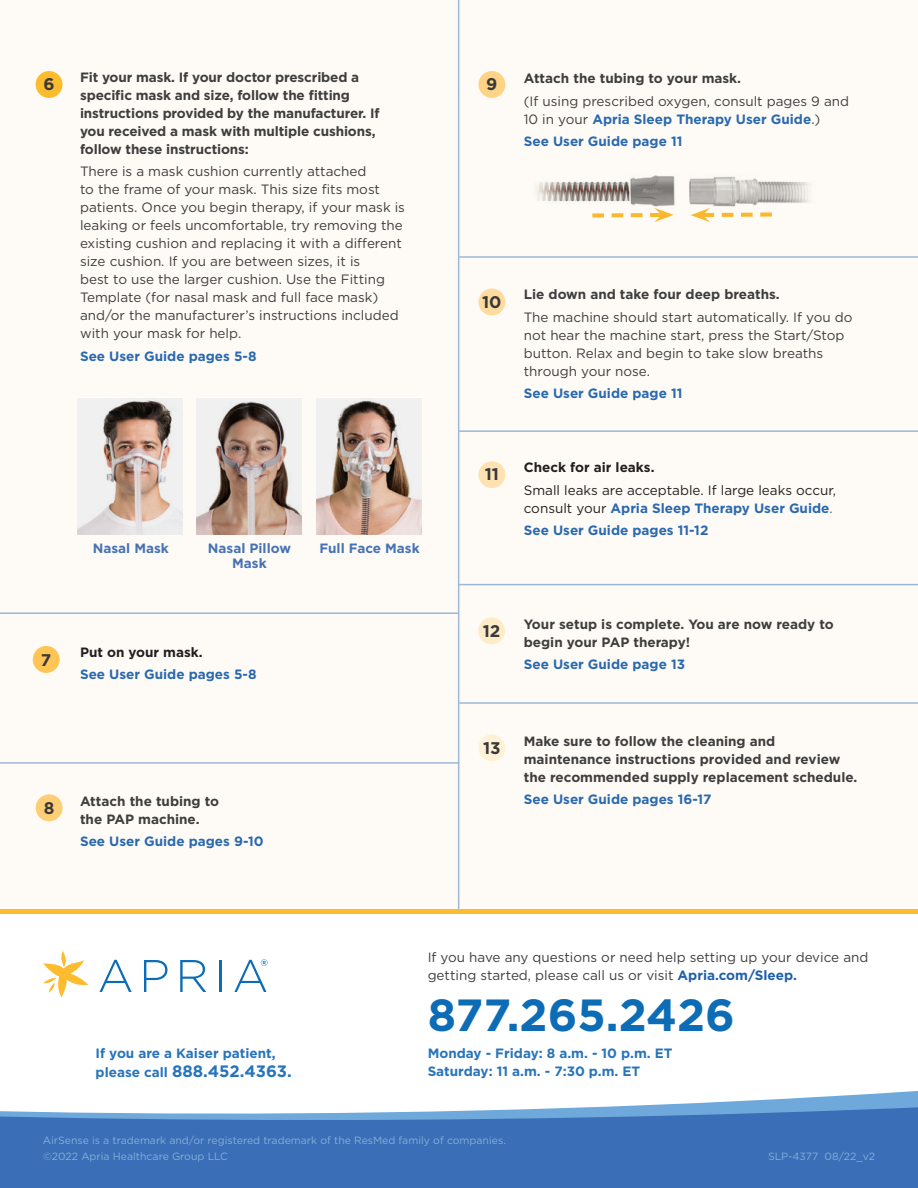
<style>
.page{position:relative;width:918px;height:1188px;background:#fff}
.page>*{position:absolute;margin:0;border:0;box-sizing:border-box;transform-origin:0 0}
.t1{font:700 45px "Gotham";color:#0d6cb6}
.t2{font:700 16.95px "Gotham";color:#39393a}
.t3{font:700 16.5px "Gotham";color:#2874bb}
.t4{font:13.5px/18px "Gotham";color:#3e3e3f}
.t5{font:700 13.5px/18px "Gotham";letter-spacing:-.01em;color:#3e3e3f}
.t6{font:700 13.5px "Gotham";color:#2a69af}
.t7{font:13.5px/18px "Gotham";color:#231f20}
.t8{font:700 13.5px/18px "Gotham";color:#2874bb}
.t9{font:700 13.5px/15px "Gotham";color:#4672b5;text-align:center}
.t10{font:700 13.5px "Gotham";color:#231f20}
.t11{font:10.5px "Gotham";color:#84aedb}
.s1{font-weight:700;color:#2a69af}
.s2{color:#2a69af}
.s3{font-size:13.5px}
.s4{font-weight:700;color:#1f60ab}
</style>
<div class="page">
<div style="left:0;top:1153px;width:918px;height:35px;background:#3a6eb6"></div>
<svg style="left:0;top:1091px;width:918px;height:62px;fill:#3a6eb6"></svg>
<div style="left:0;top:0;width:918px;height:910px;background:#fefbf6"></div>
<svg style="left:43px;top:951px;width:45px;height:47px"></svg>
<svg style="left:100px;top:960px;width:32px;height:32px"></svg>
<svg style="left:144px;top:960px;width:23px;height:32px"></svg>
<svg style="left:180px;top:960px;width:26px;height:32px"></svg>
<hr style="left:219px;top:960px;width:3px;height:32px;background:#0d6cb6">
<svg style="left:234px;top:959px;width:33px;height:33px"></svg>
<img style="left:536px;top:175px;width:274px;height:41px">
<svg style="left:691px;top:208px;width:85px;height:14px"></svg>
<svg style="left:588px;top:208px;width:86px;height:14px"></svg>
<img style="left:77px;top:398px;width:105px;height:137px">
<img style="left:196px;top:398px;width:105px;height:137px">
<img style="left:316px;top:398px;width:105px;height:137px">
<hr style="left:458px;top:0;width:1px;height:911px;background:#9cb8d6">
<hr style="left:459px;top:256px;width:459px;height:2px;background:#9cb8d6">
<hr style="left:459px;top:430px;width:459px;height:2px;background:#9cb8d6">
<hr style="left:0;top:762px;width:459px;height:2px;background:#9cb8d6">
<div style="left:478px;top:461px;width:27px;height:27px;background:#fee2b2;border-radius:50%"></div>
<div style="left:478px;top:289px;width:27px;height:26px;background:#fedc9f;border-radius:50%"></div>
<div style="left:478px;top:617px;width:27px;height:27px;background:#feecc8;border-radius:50%"></div>
<div style="left:478px;top:734px;width:27px;height:27px;background:#fef1d6;border-radius:50%"></div>
<div style="left:33px;top:646px;width:27px;height:27px;background:#fec555;border-radius:50%"></div>
<div style="left:36px;top:794px;width:27px;height:27px;background:#fece77;border-radius:50%"></div>
<div style="left:478px;top:71px;width:27px;height:27px;background:#fed385;border-radius:50%"></div>
<div style="left:0;top:909px;width:918px;height:5px;background:#fdbb2e"></div>
<div style="left:36px;top:71px;width:27px;height:27px;background:#fdbb2e;border-radius:50%"></div>
<hr style="left:459px;top:702px;width:459px;height:2px;background:#9cb8d6">
<hr style="left:0;top:612px;width:458px;height:2px;background:#9cb8d6">
<hr style="left:458px;top:584px;width:460px;height:1px;background:#9cb8d6">
<p class="t2" style="left:44px;top:72px;width:13px">6</p>
<p class="t5" style="left:80px;top:68px;width:301px">Fit your mask. If your doctor prescribed a specific mask and size, follow the fitting instructions provided by the manufacturer. If you received a mask with multiple cushions, follow these instructions:</p>
<p class="t4" style="left:80px;top:162px;width:326px">There is a mask cushion currently attached<br>to the frame of your mask. This size fits most patients. Once you begin therapy, if your mask is leaking or feels uncomfortable, try removing the existing cushion and replacing it with a different size cushion. If you are between sizes, it is<br>best to use the larger cushion. Use the Fitting Template (for nasal mask and full face mask) and/or the manufacturer’s instructions included with your mask for help.</p>
<p class="t6" style="left:80px;top:347px;width:178px">See User Guide pages 5-8</p>
<p class="t9" style="left:93px;top:540px;width:78px">Nasal Mask</p>
<p class="t9" style="left:208px;top:540px;width:85px">Nasal Pillow<br>Mask</p>
<p class="t9" style="left:319px;top:540px;width:102px">Full Face Mask</p>
<p class="t2" style="left:41px;top:649px;width:12px">7</p>
<p class="t10" style="left:80px;top:643px;width:124px">Put on your mask.</p>
<p class="t6" style="left:80px;top:666px;width:178px">See User Guide pages 5-8</p>
<p class="t2" style="left:44px;top:796px;width:12px">8</p>
<p class="t5" style="left:80px;top:792px;width:141px">Attach the tubing to the PAP machine.</p>
<p class="t6" style="left:80px;top:832px;width:185px">See User Guide pages 9-10</p>
<p class="t2" style="left:486px;top:73px;width:13px">9</p>
<p class="t5" style="left:524px;top:69px;width:219px">Attach the tubing to your mask.</p>
<p class="t4" style="left:524px;top:92px;width:327px">(If using prescribed oxygen, consult pages 9 and<br>10 in your <span class="s1">Apria Sleep Therapy User Guide</span>.)</p>
<p class="t6" style="left:524px;top:132px;width:160px">See User Guide page 11</p>
<p class="t2" style="left:482px;top:291px;width:21px">10</p>
<p class="t5" style="left:524px;top:285px;width:258px">Lie down and take four deep breaths.</p>
<p class="t4" style="left:524px;top:308px;width:330px">The machine should start automatically. If you do not hear the machine start, press the Start/Stop button. Relax and begin to take slow breaths through your nose.</p>
<p class="t6" style="left:524px;top:385px;width:160px">See User Guide page 11</p>
<p class="t2" style="left:485px;top:463px;width:16px">11</p>
<p class="t10" style="left:524px;top:459px;width:132px">Check for air leaks.</p>
<p class="t7" style="left:524px;top:481px;width:314px">Small leaks are acceptable. If large leaks occur, consult your <span class="s1">Apria Sleep Therapy User Guide</span><span class="s2">.</span></p>
<p class="t6" style="left:524px;top:522px;width:186px">See User Guide pages 11-12</p>
<p class="t2" style="left:483px;top:619px;width:19px">12</p>
<p class="t5" style="left:524px;top:615px;width:311px">Your setup is complete. You are now ready to begin your PAP therapy!</p>
<p class="t6" style="left:524px;top:655px;width:163px">See User Guide page 13</p>
<p class="t2" style="left:483px;top:736px;width:19px">13</p>
<p class="t5" style="left:524px;top:732px;width:335px">Make sure to follow the cleaning and maintenance instructions provided and review the recommended supply replacement schedule.</p>
<p class="t6" style="left:524px;top:791px;width:189px">See User Guide pages 16-17</p>
<p class="t8" style="left:96px;top:1044px;width:182px">If you are a Kaiser patient,</p>
<p class="t3" style="left:96px;top:1060px;width:198px"><span class="s3">please call</span> 888.452.4363.</p>
<p class="t4" style="left:428px;top:948px;width:442px">If you have any questions or need help setting up your device and getting started, please call us or visit <span class="s4">Apria.com/Sleep.</span></p>
<h1 class="t1" style="left:428px;top:985px;width:309px">877.265.2426</h1>
<p class="t8" style="left:428px;top:1044px;width:246px">Monday - Friday: 8 a.m. - 10 p.m. ET<br>Saturday: 11 a.m. - 7:30 p.m. ET</p>
<p class="t11" style="left:43px;top:1134px;width:465px">AirSense is a trademark and/or registered trademark of the ResMed family of companies.</p>
<p class="t11" style="left:43px;top:1150px;width:186px">©2022 Apria Healthcare Group LLC</p>
<p class="t11" style="left:768px;top:1150px;width:109px">SLP-4377 08/22_v2</p>
</div>
